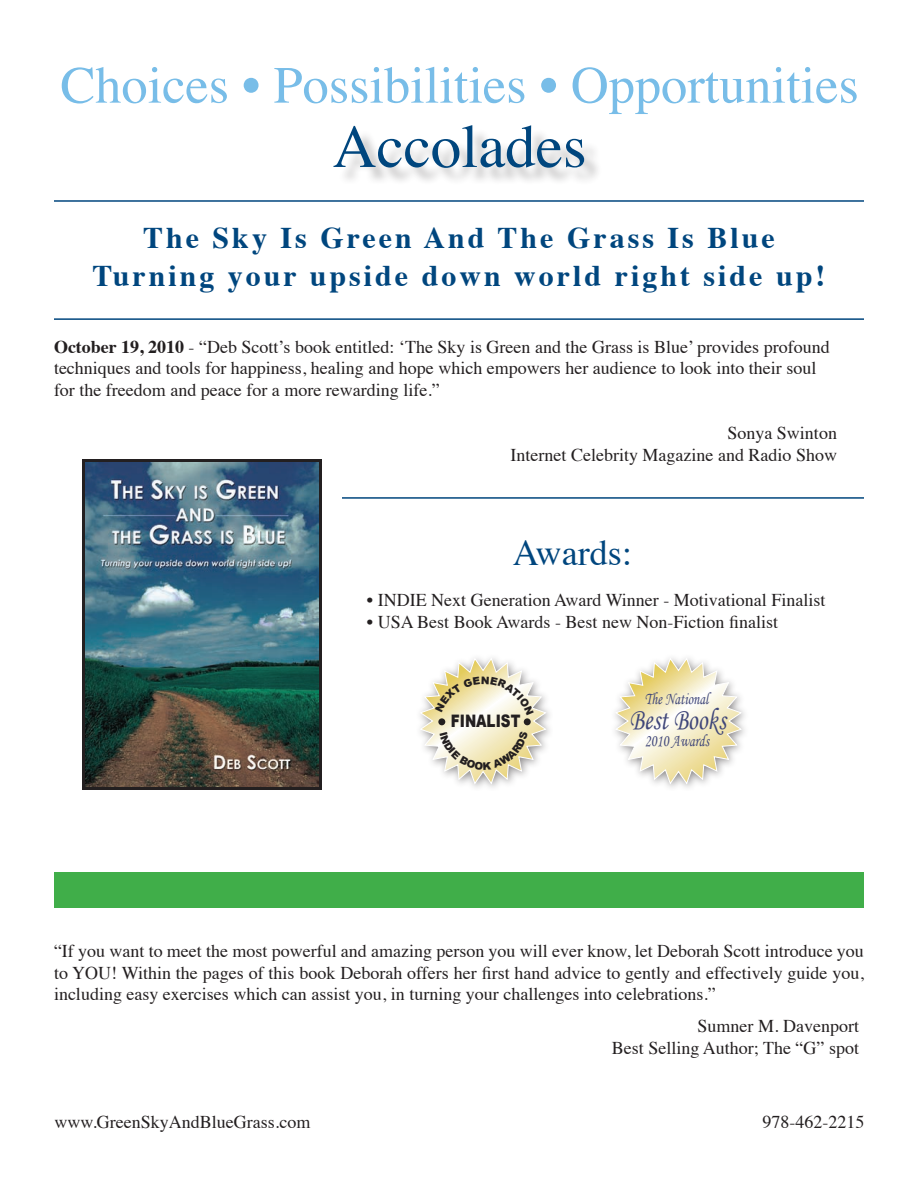
<style>
.page{position:relative;width:918px;height:1188px;background:#fff}
.page>*{position:absolute;margin:0;border:0;box-sizing:border-box;transform-origin:0 0}
.t1{font:61.05px "Times";color:#00467e}
.t2{font:52.35px "Times";color:#78bde8}
.t3{font:36.15px "Times";color:#00467e}
.t4{font:31.05px "Monotype Corsiva";color:#3f4679;scale:.78 1}
.t5{font:700 30px/37.5px "Times";letter-spacing:.1em;color:#00467e;text-align:center}
.t6{font:18px/21.6px "Times";color:#231f20;text-align:right}
.t7{font:17.25px "Monotype Corsiva";color:#3f4679;scale:.78 1}
.t8{font:900 17.25px "Arial";color:#231f20;scale:.78 1}
.s1{font-weight:700}
</style>
<div class="page">
<div style="left:54px;top:872px;width:810px;height:36px;background:#40ae49"></div>
<div style="left:335px;top:128px;width:267px;height:58px;background:#231f20;opacity:.29"></div>
<div style="left:82px;top:459px;width:240px;height:331px;background:linear-gradient(to right,#231f20,#231f20)"></div>
<img style="left:85px;top:463px;width:234px;height:323px">
<svg style="left:615px;top:658px;width:128px;height:127px"></svg>
<hr style="left:54px;top:200px;width:810px;height:2px;background:#00467e">
<hr style="left:54px;top:318px;width:810px;height:2px;background:#00467e">
<hr style="left:342px;top:497px;width:522px;height:2px;background:#00467e">
<svg style="left:420px;top:658px;width:127px;height:127px"></svg>
<h2 class="t2" style="left:60px;top:36px;width:800px">Choices • Possibilities • Opportunities</h2>
<h1 class="t1" style="left:333px;top:89px;width:256px">Accolades</h1>
<h3 class="t5" style="left:92px;top:216px;width:734px">The Sky Is Green And The Grass Is Blue<br>Turning your upside down world right side up!</h3>
<p class="t6" style="left:54px;top:334px;width:777px;text-align:left"><span class="s1">October 19, 2010</span> - “Deb Scott’s book entitled: ‘The Sky is Green and the Grass is Blue’ provides profound techniques and tools for happiness, healing and hope which empowers her audience to look into their soul for the freedom and peace for a more rewarding life.”</p>
<p class="t6" style="left:511px;top:421px;width:328px">Sonya Swinton<br>Internet Celebrity Magazine and Radio Show</p>
<h3 class="t3" style="left:513px;top:519px;width:121px">Awards:</h3>
<p class="t6" style="left:367px;top:588px;width:460px">• INDIE Next Generation Award Winner - Motivational Finalist</p>
<p class="t6" style="left:367px;top:609px;width:413px">• USA Best Book Awards - Best new Non-Fiction finalist</p>
<p class="t8" style="left:451px;top:708px;width:91px">FINALIST</p>
<p class="t7" style="left:645px;top:688px;width:83px">The National</p>
<p class="t7" style="left:645px;top:730px;width:84px">2010 Awards</p>
<h3 class="t4" style="left:630px;top:701px;width:125px">Best Books</h3>
<p class="t6" style="left:54px;top:939px;width:811px;text-align:justify">“If you want to meet the most powerful and amazing person you will ever know, let Deborah Scott introduce you to YOU! Within the pages of this book Deborah offers her first hand advice to gently and effectively guide you, including easy exercises which can assist you, in turning your challenges into celebrations.”</p>
<p class="t6" style="left:612px;top:1014px;width:249px">Sumner M. Davenport<br>Best Selling Author; The “G” spot</p>
<p class="t6" style="left:55px;top:1109px;width:257px">www.GreenSkyAndBlueGrass.com</p>
<p class="t6" style="left:763px;top:1109px;width:103px">978-462-2215</p>
</div>
